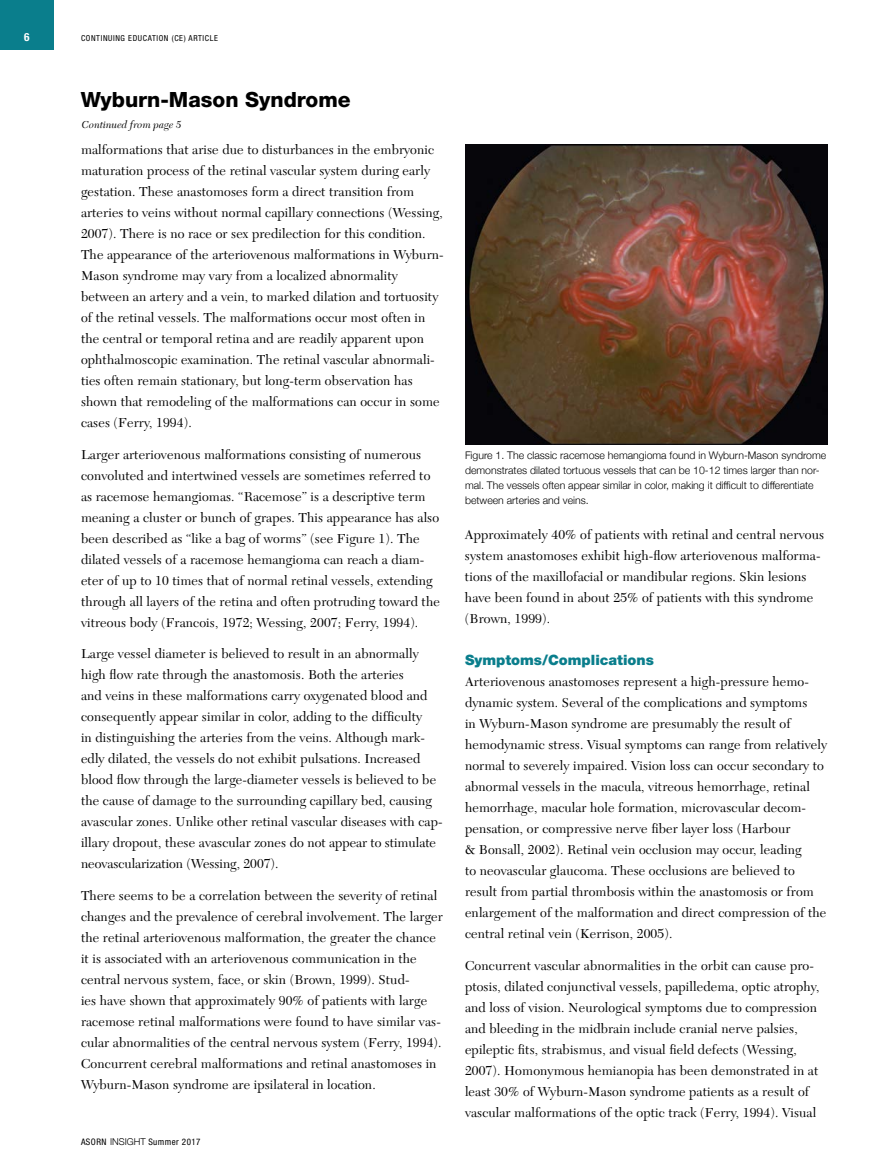
<style>
.page{position:relative;width:891px;height:1175px;background:#fff}
.page>*{position:absolute;margin:0;border:0;box-sizing:border-box;transform-origin:0 0}
.t1{font:800 21px "Helvetica Neue";color:#000}
.t2{font:900 14.25px "Helvetica Neue";color:#0a7e8c}
.t3{font:13.5px/21px "New Caledonia";letter-spacing:.01em;color:#000}
.t4{font:700 condensed 11.25px "Helvetica Neue";color:#fff}
.t5{font:300 10.5px/15px "Helvetica Neue";color:#000}
.t6{font:italic 10.5px "New Caledonia";color:#000}
.t7{font:condensed 9px "Helvetica Neue";letter-spacing:.05em;color:#000}
.t8{font:condensed 8.25px "Helvetica Neue";letter-spacing:.075em;color:#000}
.s1{font-weight:300;font-stretch:normal;font-size:9.45px}
</style>
<div class="page">
<div style="left:0;top:0;width:54px;height:50px;background:#0a7e8c"></div>
<img style="left:465px;top:144px;width:363px;height:300px">
<p class="t4" style="left:24px;top:30px;width:7px">6</p>
<p class="t8" style="left:81px;top:33px;width:138px">CONTINUING EDUCATION (CE) ARTICLE</p>
<h1 class="t1" style="left:81px;top:87px;width:271px">Wyburn-Mason Syndrome</h1>
<p class="t6" style="left:82px;top:119px;width:101px">Continued from page 5</p>
<p class="t3" style="left:81px;top:139px;width:364px">malformations that arise due to disturbances in the embryonic maturation process of the retinal vascular system during early gestation. These anastomoses form a direct transition from arteries to veins without normal capillary connections (Wessing, 2007). There is no race or sex predilection for this condition.<br>The appearance of the arteriovenous malformations in Wyburn-Mason syndrome may vary from a localized abnormality between an artery and a vein, to marked dilation and tortuosity of the retinal vessels. The malformations occur most often in the central or temporal retina and are readily apparent upon ophthalmoscopic examination. The retinal vascular abnormali&shy;ties often remain stationary, but long-term observation has shown that remodeling of the malformations can occur in some cases (Ferry, 1994).</p>
<p class="t3" style="left:81px;top:444px;width:360px">Larger arteriovenous malformations consisting of numerous convoluted and intertwined vessels are sometimes referred to as racemose hemangiomas. “Racemose” is a descriptive term meaning a cluster or bunch of grapes. This appearance has also been described as “like a bag of worms” (see Figure 1). The dilated vessels of a racemose hemangioma can reach a diam&shy;eter of up to 10 times that of normal retinal vessels, extending through all layers of the retina and often protruding toward the vitreous body (Francois, 1972; Wessing, 2007; Ferry, 1994).</p>
<p class="t3" style="left:81px;top:643px;width:363px">Large vessel diameter is believed to result in an abnormally high flow rate through the anastomosis. Both the arteries<br>and veins in these malformations carry oxygenated blood and consequently appear similar in color, adding to the difficulty<br>in distinguishing the arteries from the veins. Although mark&shy;edly dilated, the vessels do not exhibit pulsations. Increased blood flow through the large-diameter vessels is believed to be the cause of damage to the surrounding capillary bed, causing avascular zones. Unlike other retinal vascular diseases with cap&shy;illary dropout, these avascular zones do not appear to stimulate neovascularization (Wessing, 2007).</p>
<p class="t3" style="left:81px;top:885px;width:363px">There seems to be a correlation between the severity of retinal changes and the prevalence of cerebral involvement. The larger the retinal arteriovenous malformation, the greater the chance it is associated with an arteriovenous communication in the central nervous system, face, or skin (Brown, 1999). Stud-<br>ies have shown that approximately 90% of patients with large racemose retinal malformations were found to have similar vas&shy;cular abnormalities of the central nervous system (Ferry, 1994).<br>Concurrent cerebral malformations and retinal anastomoses in Wyburn-Mason syndrome are ipsilateral in location.</p>
<p class="t7" style="left:81px;top:1136px;width:121px">ASORN <span class="s1">INSIGHT</span> Summer 2017</p>
<p class="t5" style="left:465px;top:447px;width:363px">Figure 1. The classic racemose hemangioma found in Wyburn-Mason syndrome demonstrates dilated tortuous vessels that can be 10-12 times larger than nor&shy;mal. The vessels often appear similar in color, making it difficult to differentiate between arteries and veins.</p>
<p class="t3" style="left:465px;top:524px;width:361px">Approximately 40% of patients with retinal and central nervous system anastomoses exhibit high-flow arteriovenous malforma&shy;tions of the maxillofacial or mandibular regions. Skin lesions have been found in about 25% of patients with this syndrome (Brown, 1999).</p>
<p class="t2" style="left:465px;top:651px;width:190px">Symptoms/Complications</p>
<p class="t3" style="left:465px;top:671px;width:364px">Arteriovenous anastomoses represent a high-pressure hemo&shy;dynamic system. Several of the complications and symptoms<br>in Wyburn-Mason syndrome are presumably the result of hemodynamic stress. Visual symptoms can range from relatively normal to severely impaired. Vision loss can occur secondary to abnormal vessels in the macula, vitreous hemorrhage, retinal hemorrhage, macular hole formation, microvascular decom&shy;pensation, or compressive nerve fiber layer loss (Harbour<br>&amp; Bonsall, 2002). Retinal vein occlusion may occur, leading<br>to neovascular glaucoma. These occlusions are believed to result from partial thrombosis within the anastomosis or from enlargement of the malformation and direct compression of the central retinal vein (Kerrison, 2005).</p>
<p class="t3" style="left:465px;top:955px;width:356px">Concurrent vascular abnormalities in the orbit can cause pro&shy;ptosis, dilated conjunctival vessels, papilledema, optic atrophy, and loss of vision. Neurological symptoms due to compression and bleeding in the midbrain include cranial nerve palsies, epileptic fits, strabismus, and visual field defects (Wessing, 2007). Homonymous hemianopia has been demonstrated in at least 30% of Wyburn-Mason syndrome patients as a result of vascular malformations of the optic track (Ferry, 1994). Visual</p>
</div>
